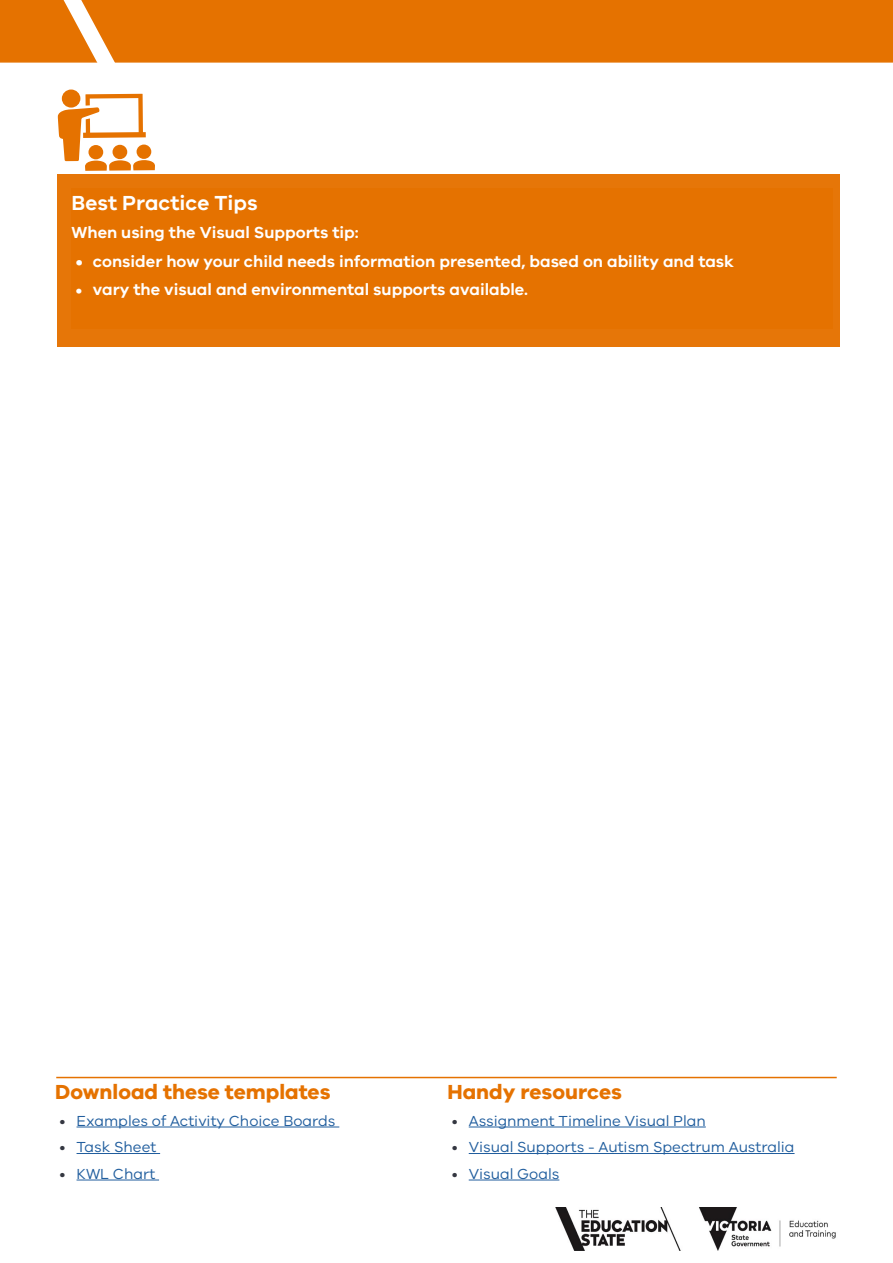
<style>
.page{position:relative;width:893px;height:1263px;background:#fff}
.page>*{position:absolute;margin:0;border:0;box-sizing:border-box;transform-origin:0 0}
.Bullets{font:700 21px "VIC";color:#e57200}
.t1{font:600 21px "VIC";color:#fff}
.Body_text{font:600 16.5px "VIC";color:#fff}
.t2{font:15px "VIC";color:#215e9e}
.s1{font-size:15px}
.s2{color:#343741}
</style>
<div class="page">
<img style="left:550px;top:1208px;width:288px;height:42px">
<div style="left:57px;top:174px;width:783px;height:173px;background:#e67608"></div>
<div style="left:72px;top:189px;width:761px;height:140px;background:#e57200"></div>
<svg style="left:0;top:0;width:893px;height:171px"></svg>
<div style="left:112px;top:145px;width:15px;height:14px;background:#e57200;border-radius:7px"></div>
<div style="left:137px;top:145px;width:14px;height:14px;background:#e57200;border-radius:7px"></div>
<hr style="left:56px;top:1077px;width:781px;height:1px;background:#e57200">
<hr style="left:77px;top:1126px;width:262px;height:1px;background:#215e9e">
<hr style="left:77px;top:1153px;width:83px;height:1px;background:#215e9e">
<hr style="left:77px;top:1179px;width:82px;height:1px;background:#215e9e">
<hr style="left:469px;top:1126px;width:237px;height:1px;background:#215e9e">
<hr style="left:469px;top:1153px;width:325px;height:1px;background:#215e9e">
<hr style="left:469px;top:1179px;width:90px;height:1px;background:#215e9e">
<h3 class="t1" style="left:72px;top:190px;width:188px">Best Practice Tips</h3>
<p class="Body_text" style="left:72px;top:223px;width:289px">When using the Visual Supports tip:</p>
<p class="Body_text" style="left:76px;top:251px;width:660px">• consider how your child needs information presented, based on ability and task</p>
<p class="Body_text" style="left:76px;top:279px;width:454px"><span class="s1">•</span> vary the visual and environmental supports available.</p>
<p class="Bullets" style="left:55px;top:1079px;width:277px">Download these templates</p>
<p class="t2" style="left:60px;top:1111px;width:277px"><span class="s2">•</span> Examples of Activity Choice Boards</p>
<p class="t2" style="left:60px;top:1138px;width:98px"><span class="s2">•</span> Task Sheet</p>
<p class="t2" style="left:60px;top:1164px;width:97px"><span class="s2">•</span> KWL Chart</p>
<h2 class="Bullets" style="left:447px;top:1079px;width:176px">Handy resources</h2>
<p class="t2" style="left:452px;top:1111px;width:256px"><span class="s2">•</span> Assignment Timeline Visual Plan</p>
<p class="t2" style="left:452px;top:1138px;width:344px"><span class="s2">•</span> Visual Supports - Autism Spectrum Australia</p>
<p class="t2" style="left:452px;top:1164px;width:109px"><span class="s2">•</span> Visual Goals</p>
</div>
